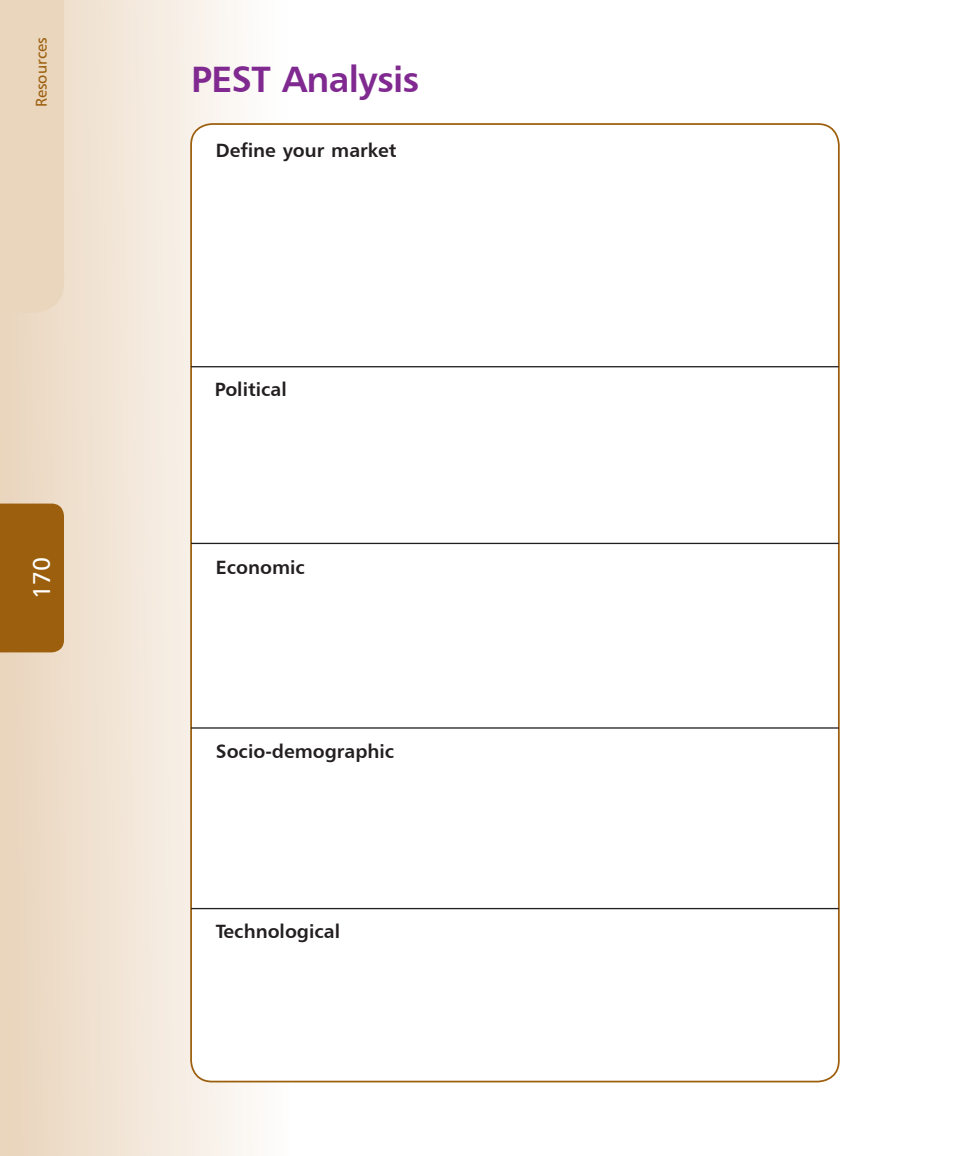
<style>
.page{position:relative;width:953px;height:1156px;background:#fff}
.page>*{position:absolute;margin:0;border:0;box-sizing:border-box;transform-origin:0 0}
.Heading{font:36.75px "Humanist 777 BT Bold B";letter-spacing:-.02em;color:#802990}
.t1{font:24.5px "Humanist 777 BT Roman B";color:#fff}
.Body_text{font:19.25px "Humanist 777 BT Bold B";color:#231f20}
.boxout_bullet{font:15.75px "Humanist 777 BT Roman B";color:#9c5f0d}
</style>
<div class="page">
<div style="left:0;top:0;width:288px;height:1156px;background:linear-gradient(to right,#e9d4bc,#fdfcfb)"></div>
<div style="left:0;top:504px;width:64px;height:148px;background:#9c5f0d"></div>
<div style="left:0;top:0;width:64px;height:313px;background:#ead5bd"></div>
<div style="left:191px;top:124px;width:647px;height:957px;background:#fff;border-radius:21px"></div>
<hr style="left:191px;top:366px;width:647px;height:1px;background:#231f20">
<hr style="left:191px;top:543px;width:647px;height:1px;background:#231f20">
<hr style="left:191px;top:727px;width:647px;height:2px;background:#231f20">
<hr style="left:191px;top:908px;width:647px;height:1px;background:#231f20">
<p class="boxout_bullet" style="left:31px;top:107px;width:71px;rotate:-90deg">Resources</p>
<p class="t1" style="left:26px;top:599px;width:44px;rotate:-90deg">170</p>
<p class="Heading" style="left:191px;top:56px;width:230px">PEST Analysis</p>
<p class="Body_text" style="left:216px;top:138px;width:182px">Define your market</p>
<p class="Body_text" style="left:215px;top:377px;width:74px">Political</p>
<p class="Body_text" style="left:216px;top:555px;width:91px">Economic</p>
<p class="Body_text" style="left:216px;top:739px;width:180px">Socio-demographic</p>
<p class="Body_text" style="left:216px;top:919px;width:126px">Technological</p>
</div>
